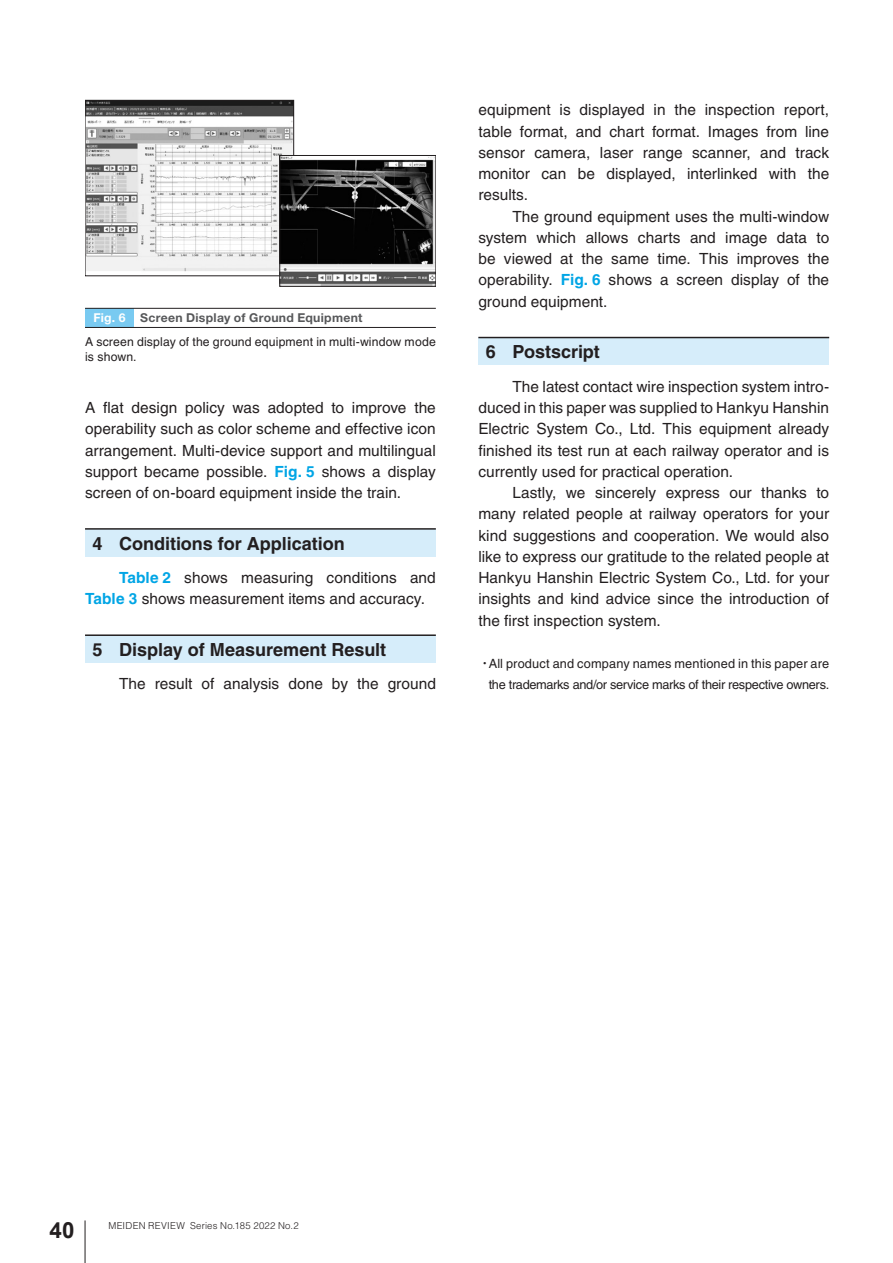
<style>
.page{position:relative;width:893px;height:1263px;background:#fff}
.page>*{position:absolute;margin:0;border:0;box-sizing:border-box;transform-origin:0 0}
.t1{font:700 22.35px "Arial";color:#231f20}
._3_大見出しタイトル{font:700 18px "Helvetica LT Std";letter-spacing:-.005em;color:#231f20}
.b_本文{font:15.45px/21.3px "Helvetica LT Std";letter-spacing:.005em;color:#231f20;text-align:justify}
.b_本文-2{font:12.75px/21.3px "Helvetica LT Std";letter-spacing:-.015em;color:#231f20;text-align:right}
.図表キャプション_サブ{font:12.15px/14.9px "Helvetica LT Std";letter-spacing:.015em;color:#231f20}
.図表キャプション{font:700 12.15px "Helvetica Neue LT Std";letter-spacing:.025em;color:#57585a}
.図表キャプション_数字{font:700 12.15px "Helvetica Neue LT Std";color:#fff}
.t2{font:300 9.6px "Helvetica LT Std";letter-spacing:.025em;color:#231f20}
.s1{font-weight:700;color:#00a5e5}
.s2{font-family:"Gothic BBB Pr 6 N";font-weight:500}
</style>
<div class="page">
<hr style="left:85px;top:1220px;width:1px;height:43px;background:#231f20">
<div style="left:85px;top:529px;width:351px;height:27px;background:#d6edfa"></div>
<hr style="left:85px;top:528px;width:351px;height:2px;background:#231f20">
<div style="left:85px;top:635px;width:351px;height:28px;background:#d6edfa"></div>
<hr style="left:85px;top:634px;width:351px;height:2px;background:#231f20">
<div style="left:478px;top:338px;width:351px;height:27px;background:#d6edfa"></div>
<hr style="left:478px;top:337px;width:351px;height:1px;background:#231f20">
<img style="left:87px;top:102px;width:205px;height:170px">
<div style="left:85px;top:100px;width:209px;height:176px;border:1px solid #231f20"></div>
<img style="left:281px;top:157px;width:153px;height:128px">
<div style="left:279px;top:155px;width:157px;height:132px;border:1px solid #231f20"></div>
<div style="left:85px;top:308px;width:49px;height:19px;background:#79caf1"></div>
<hr style="left:85px;top:327px;width:351px;height:1px;background:#231f20">
<hr style="left:85px;top:308px;width:351px;height:1px;background:#231f20">
<p class="図表キャプション_数字" style="left:93px;top:310px;width:34px">Fig. 6</p>
<p class="図表キャプション" style="left:140px;top:310px;width:224px">Screen Display of Ground Equipment</p>
<p class="図表キャプション_サブ" style="left:85px;top:334px;width:352px">A screen display of the ground equipment in multi-window mode is shown.</p>
<p class="b_本文" style="left:85px;top:397px;width:352px">A flat design policy was adopted to improve the operability such as color scheme and effective icon arrangement. Multi-device support and multilingual support became possible. <span class="s1">Fig. 5</span> shows a display screen of on-board equipment inside the train.</p>
<p class="_3_大見出しタイトル" style="left:92px;top:532px;width:254px">4 Conditions for Application</p>
<p class="b_本文" style="left:85px;top:567px;width:352px;text-indent:34px"><span class="s1">Table 2</span> shows measuring conditions and<br><span class="s1">Table 3</span> shows measurement items and accuracy.</p>
<p class="_3_大見出しタイトル" style="left:92px;top:639px;width:295px">5 Display of Measurement Result</p>
<p class="b_本文" style="left:119px;top:673px;width:318px">The result of analysis done by the ground</p>
<p class="b_本文" style="left:478px;top:99px;width:352px">equipment is displayed in the inspection report, table format, and chart format. Images from line sensor camera, laser range scanner, and track monitor can be displayed, interlinked with the results.</p>
<p class="b_本文" style="left:478px;top:206px;width:352px;text-indent:34px">The ground equipment uses the multi-window system which allows charts and image data to be viewed at the same time. This improves the operability. <span class="s1">Fig. 6</span> shows a screen display of the ground equipment.</p>
<p class="_3_大見出しタイトル" style="left:486px;top:341px;width:116px">6 Postscript</p>
<p class="b_本文" style="left:478px;top:376px;width:352px;text-indent:34px">The latest contact wire inspection system intro&shy;duced in this paper was supplied to Hankyu Hanshin Electric System Co., Ltd. This equipment already finished its test run at each railway operator and is currently used for practical operation.</p>
<p class="b_本文" style="left:478px;top:482px;width:352px;text-indent:34px">Lastly, we sincerely express our thanks to many related people at railway operators for your kind suggestions and cooperation. We would also like to express our gratitude to the related people at Hankyu Hanshin Electric System Co., Ltd. for your insights and kind advice since the introduction of the first inspection system.</p>
<p class="b_本文-2" style="left:478px;top:653px;width:352px"><span class="s2">・</span> All product and company names mentioned in this paper are the trademarks and/or service marks of their respective owners.</p>
<h1 class="t1" style="left:49px;top:1214px;width:27px">40</h1>
<p class="t2" style="left:108px;top:1219px;width:192px">MEIDEN REVIEW Series No.185 2022 No.2</p>
</div>
